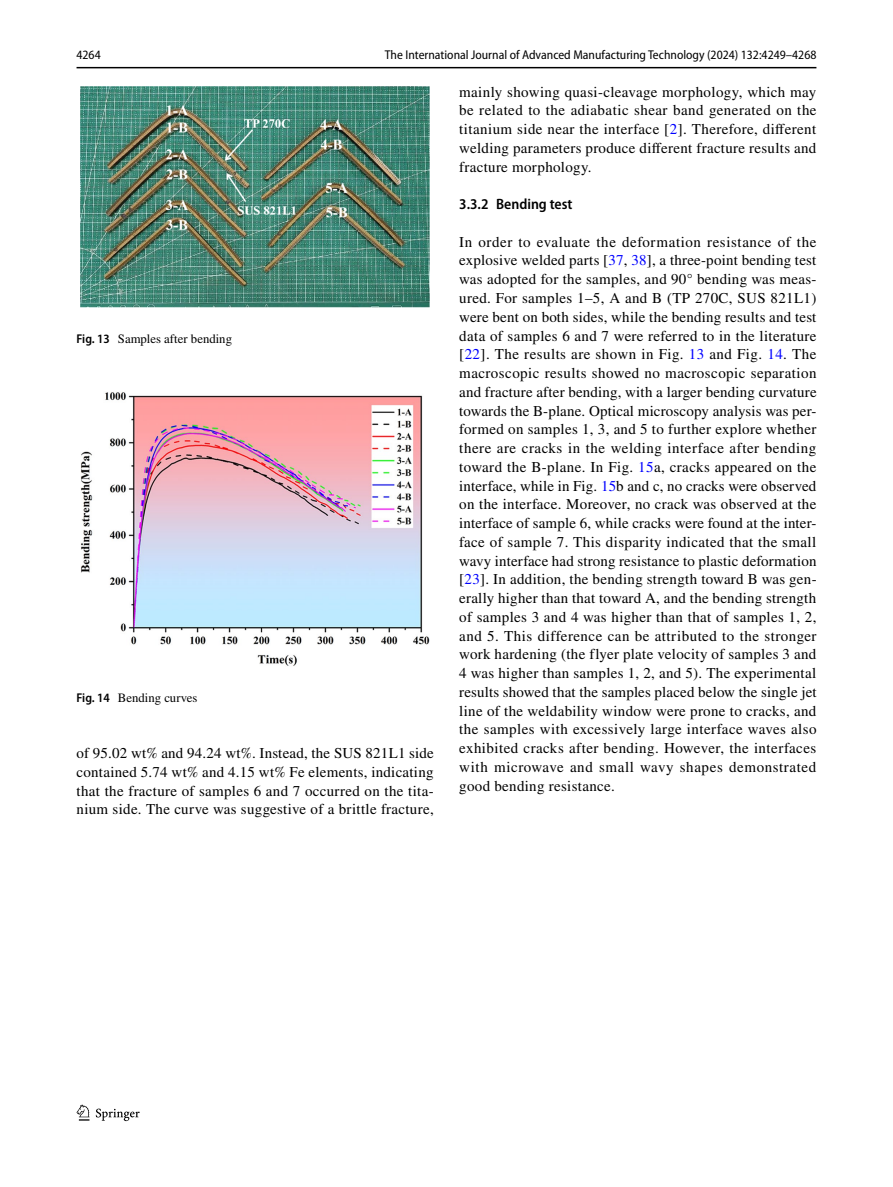
<style>
.page{position:relative;width:893px;height:1187px;background:#fff}
.page>*{position:absolute;margin:0;border:0;box-sizing:border-box;transform-origin:0 0}
.t1{font:15px/18.8px "STIX";letter-spacing:.02em;color:#000;text-align:justify}
.t2{font:600 semi-condensed 15px "Myriad Pro";color:#000}
.t3{font:semi-condensed 12.75px "Myriad Pro";color:#000}
.t4{font:12.75px "STIX";color:#000}
.s1{font-family:"Myriad Pro";font-weight:600;font-stretch:semi-condensed}
.s2{color:#00f}
</style>
<div class="page">
<hr style="left:77px;top:67px;width:739px;height:1px;background:#000">
<svg style="left:77px;top:1104px;width:12px;height:16px"></svg>
<svg style="left:96px;top:1108px;width:44px;height:12px"></svg>
<img style="left:81px;top:87px;width:348px;height:221px">
<img style="left:81px;top:392px;width:348px;height:274px">
<p class="t3" style="left:77px;top:48px;width:26px">4264</p>
<p class="t3" style="left:385px;top:48px;width:433px">The International Journal of Advanced Manufacturing Technology (2024) 132:4249–4268</p>
<p class="t4" style="left:77px;top:330px;width:157px"><span class="s1">Fig. 13</span> Samples after bending</p>
<p class="t4" style="left:77px;top:689px;width:123px"><span class="s1">Fig. 14</span> Bending curves</p>
<p class="t1" style="left:77px;top:744px;width:359px">of 95.02 wt% and 94.24 wt%. Instead, the SUS 821L1 side contained 5.74 wt% and 4.15 wt% Fe elements, indicating that the fracture of samples 6 and 7 occurred on the tita&shy;nium side. The curve was suggestive of a brittle fracture,</p>
<p class="t1" style="left:459px;top:83px;width:359px">mainly showing quasi-cleavage morphology, which may be related to the adiabatic shear band generated on the titanium side near the interface [<span class="s2">2</span>]. Therefore, different welding parameters produce different fracture results and fracture morphology.</p>
<p class="t2" style="left:459px;top:196px;width:115px">3.3.2 Bending test</p>
<p class="t1" style="left:459px;top:233px;width:359px">In order to evaluate the deformation resistance of the explosive welded parts [<span class="s2">37</span>, <span class="s2">38</span>], a three-point bending test was adopted for the samples, and 90° bending was meas&shy;ured. For samples 1–5, A and B (TP 270C, SUS 821L1) were bent on both sides, while the bending results and test data of samples 6 and 7 were referred to in the literature [<span class="s2">22</span>]. The results are shown in Fig. <span class="s2">13</span> and Fig. <span class="s2">14</span>. The macroscopic results showed no macroscopic separation and fracture after bending, with a larger bending curvature towards the B-plane. Optical microscopy analysis was per&shy;formed on samples 1, 3, and 5 to further explore whether there are cracks in the welding interface after bending toward the B-plane. In Fig. <span class="s2">15</span>a, cracks appeared on the interface, while in Fig. <span class="s2">15</span>b and c, no cracks were observed on the interface. Moreover, no crack was observed at the interface of sample 6, while cracks were found at the inter&shy;face of sample 7. This disparity indicated that the small wavy interface had strong resistance to plastic deformation [<span class="s2">23</span>]. In addition, the bending strength toward B was gen&shy;erally higher than that toward A, and the bending strength of samples 3 and 4 was higher than that of samples 1, 2, and 5. This difference can be attributed to the stronger work hardening (the flyer plate velocity of samples 3 and 4 was higher than samples 1, 2, and 5). The experimental results showed that the samples placed below the single jet line of the weldability window were prone to cracks, and the samples with excessively large interface waves also exhibited cracks after bending. However, the interfaces with microwave and small wavy shapes demonstrated good bending resistance.</p>
</div>
